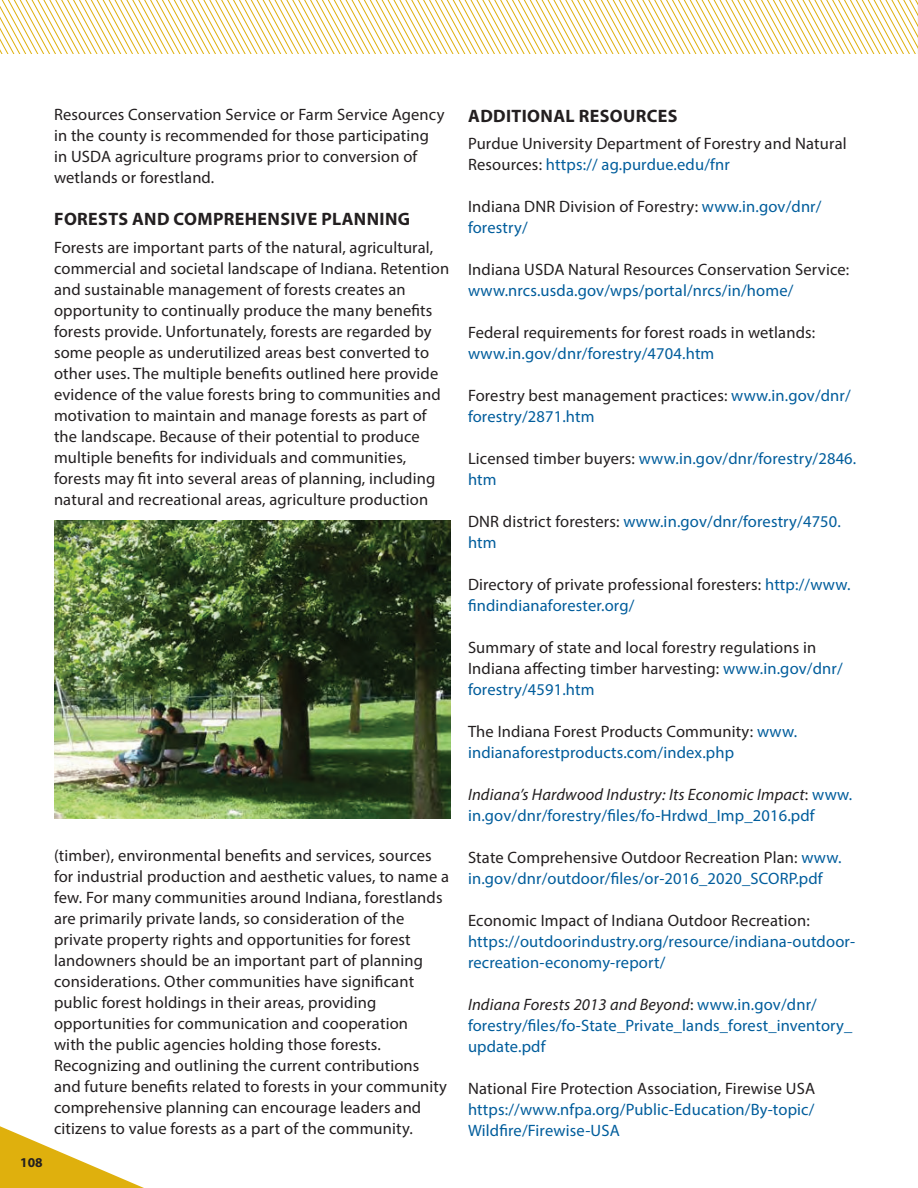
<style>
.page{position:relative;width:918px;height:1188px;background:#fff}
.page>*{position:absolute;margin:0;border:0;box-sizing:border-box;transform-origin:0 0}
.t1{font:700 18px "Myriad Pro";letter-spacing:.02em;color:#231f20}
.t2{font:16.5px/21px "Myriad Pro";letter-spacing:.01em;color:#231f20}
.t3{font:16.5px/21px "Myriad Pro";letter-spacing:.01em;color:#005d9c}
.t4{font:700 13.5px "Myriad Pro";color:#231f20}
.s1{color:#005d9c}
.s2{color:#231f20}
.s3{font-style:italic;color:#231f20}
</style>
<div class="page">
<svg style="left:0;top:1126px;width:144px;height:62px"></svg>
<img style="left:54px;top:521px;width:396px;height:298px">
<svg style="left:0;top:0;width:918px;height:54px"></svg>
<p class="t2" style="left:54px;top:105px;width:392px">Resources Conservation Service or Farm Service Agency in the county is recommended for those participating in USDA agriculture programs prior to conversion of wetlands or forestland.</p>
<p class="t1" style="left:54px;top:212px;width:357px">FORESTS AND COMPREHENSIVE PLANNING</p>
<p class="t2" style="left:54px;top:238px;width:397px">Forests are important parts of the natural, agricultural, commercial and societal landscape of Indiana. Retention and sustainable management of forests creates an opportunity to continually produce the many benefits forests provide. Unfortunately, forests are regarded by some people as underutilized areas best converted to other uses. The multiple benefits outlined here provide evidence of the value forests bring to communities and motivation to maintain and manage forests as part of the landscape. Because of their potential to produce multiple benefits for individuals and communities, forests may fit into several areas of planning, including natural and recreational areas, agriculture production</p>
<p class="t4" style="left:20px;top:1157px;width:24px">108</p>
<p class="t2" style="left:54px;top:846px;width:397px">(timber), environmental benefits and services, sources for industrial production and aesthetic values, to name a few. For many communities around Indiana, forestlands are primarily private lands, so consideration of the private property rights and opportunities for forest landowners should be an important part of planning considerations. Other communities have significant public forest holdings in their areas, providing opportunities for communication and cooperation<br>with the public agencies holding those forests.<br>Recognizing and outlining the current contributions and future benefits related to forests in your community comprehensive planning can encourage leaders and citizens to value forests as a part of the community.</p>
<p class="t1" style="left:468px;top:109px;width:211px">ADDITIONAL RESOURCES</p>
<p class="t2" style="left:468px;top:134px;width:380px">Purdue University Department of Forestry and Natural<br>Resources: <span class="s1">https:// ag.purdue.edu/fnr</span></p>
<p class="t2" style="left:468px;top:197px;width:355px">Indiana DNR Division of Forestry: <span class="s1">www.in.gov/dnr/ forestry/</span></p>
<p class="t2" style="left:468px;top:260px;width:383px">Indiana USDA Natural Resources Conservation Service:</p>
<p class="t3" style="left:468px;top:281px;width:327px">www.nrcs.usda.gov/wps/portal/nrcs/in/home/</p>
<p class="t2" style="left:468px;top:323px;width:349px">Federal requirements for forest roads in wetlands:</p>
<p class="t3" style="left:468px;top:344px;width:248px">www.in.gov/dnr/forestry/4704.htm</p>
<p class="t2" style="left:468px;top:386px;width:384px">Forestry best management practices: <span class="s1">www.in.gov/dnr/ forestry/2871.htm</span></p>
<p class="t3" style="left:468px;top:449px;width:390px"><span class="s2">Licensed timber buyers:</span> www.in.gov/dnr/forestry/2846. htm</p>
<p class="t3" style="left:468px;top:512px;width:374px"><span class="s2">DNR district foresters:</span> www.in.gov/dnr/forestry/4750. htm</p>
<p class="t2" style="left:468px;top:575px;width:384px">Directory of private professional foresters: <span class="s1">http://www. findindianaforester.org/</span></p>
<p class="t2" style="left:468px;top:638px;width:376px">Summary of state and local forestry regulations in<br>Indiana affecting timber harvesting: <span class="s1">www.in.gov/dnr/ forestry/4591.htm</span></p>
<p class="t3" style="left:468px;top:722px;width:331px"><span class="s2">The Indiana Forest Products Community:</span> www. indianaforestproducts.com/index.php</p>
<p class="t3" style="left:468px;top:785px;width:386px"><span class="s3">Indiana’s Hardwood Industry: Its Economic Impact</span><span class="s2">:</span> www. in.gov/dnr/forestry/files/fo-Hrdwd_Imp_2016.pdf</p>
<p class="t3" style="left:468px;top:848px;width:375px"><span class="s2">State Comprehensive Outdoor Recreation Plan:</span> www. in.gov/dnr/outdoor/files/or-2016_2020_SCORP.pdf</p>
<p class="t2" style="left:468px;top:911px;width:343px">Economic Impact of Indiana Outdoor Recreation:</p>
<p class="t3" style="left:468px;top:932px;width:389px">https://outdoorindustry.org/resource/indiana-outdoor&shy;recreation-economy-report/</p>
<p class="t3" style="left:468px;top:995px;width:386px"><span class="s3">Indiana Forests 2013 and Beyond</span><span class="s2">:</span> www.in.gov/dnr/ forestry/files/fo-State_Private_lands_forest_inventory_ update.pdf</p>
<p class="t2" style="left:468px;top:1079px;width:349px">National Fire Protection Association, Firewise USA</p>
<p class="t3" style="left:468px;top:1100px;width:348px">https://www.nfpa.org/Public-Education/By-topic/<br>Wildfire/Firewise-USA</p>
</div>
